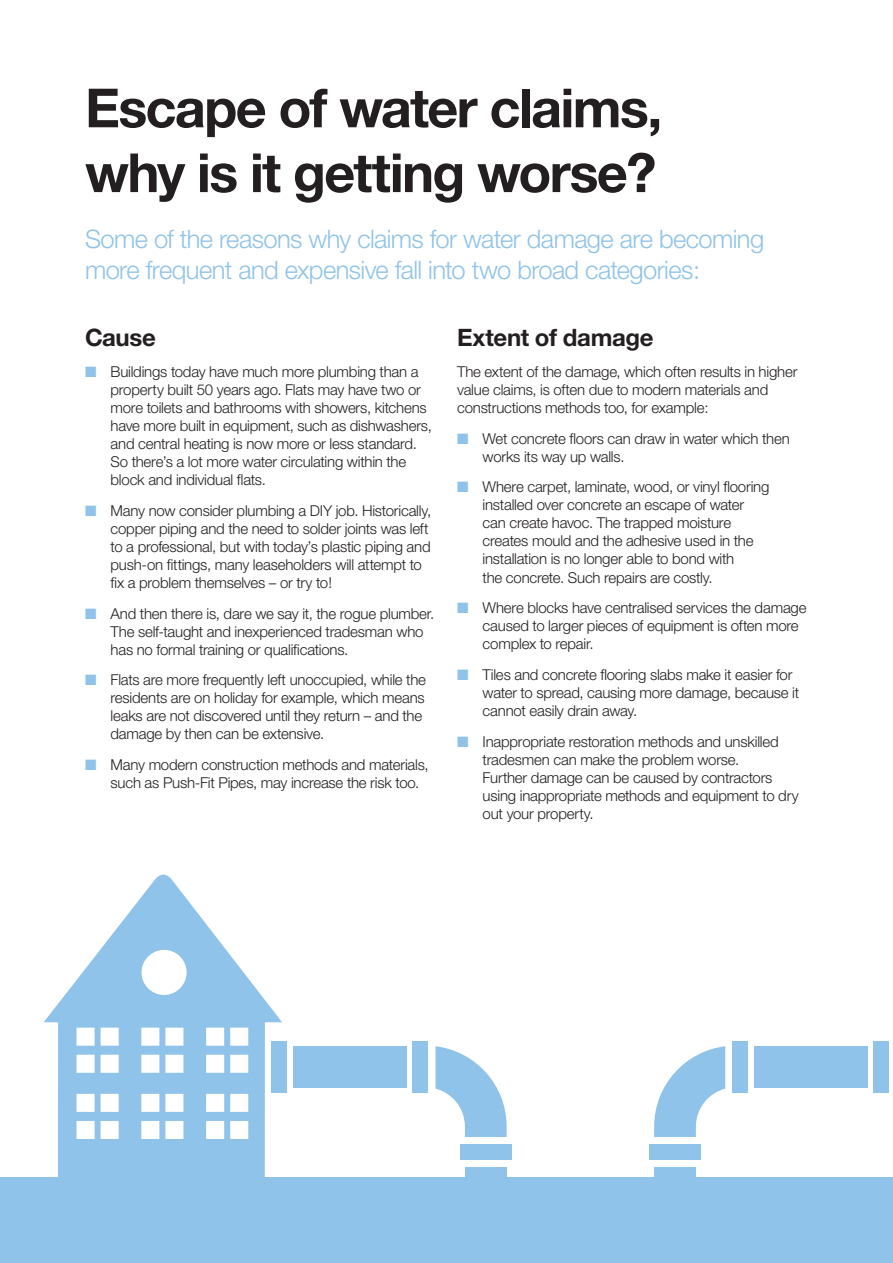
<style>
.page{position:relative;width:893px;height:1263px;background:#fff}
.page>*{position:absolute;margin:0;border:0;box-sizing:border-box;transform-origin:0 0}
.t1{font:700 54px/64.8px "Helvetica Neue";letter-spacing:-.03em;color:#231f20}
.t2{font:300 25.5px/30.6px "Helvetica Neue";letter-spacing:-.025em;color:#8fc3e9}
.t3{font:700 24px "Helvetica Neue";letter-spacing:-.015em;color:#231f20}
.t4{font:300 15px/18px "Helvetica Neue";letter-spacing:-.015em;color:#231f20}
.s1{color:#8fc3e9}
</style>
<div class="page">
<div style="left:0;top:1178px;width:893px;height:85px;background:#8fc3e9"></div>
<div style="left:272px;top:1041px;width:15px;height:51px;background:#8fc3e9"></div>
<div style="left:293px;top:1046px;width:114px;height:42px;background:#8fc3e9"></div>
<div style="left:460px;top:1144px;width:52px;height:16px;background:#8fc3e9"></div>
<div style="left:413px;top:1041px;width:15px;height:51px;background:#8fc3e9"></div>
<div style="left:465px;top:1167px;width:42px;height:44px;background:#8fc3e9"></div>
<svg style="left:436px;top:1046px;width:71px;height:91px"></svg>
<div style="left:754px;top:1046px;width:113px;height:42px;background:#8fc3e9"></div>
<div style="left:873px;top:1041px;width:16px;height:51px;background:#8fc3e9"></div>
<div style="left:649px;top:1144px;width:51px;height:16px;background:#8fc3e9"></div>
<div style="left:732px;top:1041px;width:16px;height:51px;background:#8fc3e9"></div>
<div style="left:654px;top:1167px;width:42px;height:44px;background:#8fc3e9"></div>
<svg style="left:654px;top:1046px;width:71px;height:91px"></svg>
<svg style="left:44px;top:874px;width:238px;height:304px;fill:#8fc3e9"></svg>
<div style="left:63px;top:1155px;width:197px;height:53px;background:#8fc3e9"></div>
<h1 class="t1" style="left:85px;top:74px;width:579px">Escape of water claims, why is it getting worse?</h1>
<h2 class="t2" style="left:85px;top:223px;width:681px">Some of the reasons why claims for water damage are becoming more frequent and expensive fall into two broad categories:</h2>
<h3 class="t3" style="left:85px;top:323px;width:72px">Cause</h3>
<p class="t4" style="left:111px;top:362px;width:323px;text-indent:-26px"><span class="s1">■</span> Buildings today have much more plumbing than a property built 50 years ago. Flats may have two or more toilets and bathrooms with showers, kitchens have more built in equipment, such as dishwashers, and central heating is now more or less standard.<br>So there’s a lot more water circulating within the block and individual flats.</p>
<p class="t4" style="left:111px;top:501px;width:322px;text-indent:-26px"><span class="s1">■</span> Many now consider plumbing a DIY job. Historically, copper piping and the need to solder joints was left to a professional, but with today’s plastic piping and push-on fittings, many leaseholders will attempt to fix a problem themselves – or try to!</p>
<p class="t4" style="left:111px;top:604px;width:325px;text-indent:-26px"><span class="s1">■</span> And then there is, dare we say it, the rogue plumber.<br>The self-taught and inexperienced tradesman who has no formal training or qualifications.</p>
<p class="t4" style="left:111px;top:671px;width:317px;text-indent:-26px"><span class="s1">■</span> Flats are more frequently left unoccupied, while the residents are on holiday for example, which means leaks are not discovered until they return – and the damage by then can be extensive.</p>
<p class="t4" style="left:111px;top:755px;width:320px;text-indent:-26px"><span class="s1">■</span> Many modern construction methods and materials, such as Push-Fit Pipes, may increase the risk too.</p>
<h3 class="t3" style="left:457px;top:323px;width:198px">Extent of damage</h3>
<p class="t4" style="left:457px;top:362px;width:342px">The extent of the damage, which often results in higher value claims, is often due to modern materials and constructions methods too, for example:</p>
<p class="t4" style="left:483px;top:429px;width:309px;text-indent:-26px"><span class="s1">■</span> Wet concrete floors can draw in water which then works its way up walls.</p>
<p class="t4" style="left:483px;top:478px;width:288px;text-indent:-26px"><span class="s1">■</span> Where carpet, laminate, wood, or vinyl flooring installed over concrete an escape of water can create havoc. The trapped moisture creates mould and the adhesive used in the installation is no longer able to bond with<br>the concrete. Such repairs are costly.</p>
<p class="t4" style="left:483px;top:599px;width:325px;text-indent:-26px"><span class="s1">■</span> Where blocks have centralised services the damage caused to larger pieces of equipment is often more complex to repair.</p>
<p class="t4" style="left:483px;top:665px;width:318px;text-indent:-26px"><span class="s1">■</span> Tiles and concrete flooring slabs make it easier for water to spread, causing more damage, because it cannot easily drain away.</p>
<p class="t4" style="left:483px;top:732px;width:318px;text-indent:-26px"><span class="s1">■</span> Inappropriate restoration methods and unskilled tradesmen can make the problem worse.<br>Further damage can be caused by contractors using inappropriate methods and equipment to dry out your property.</p>
</div>
